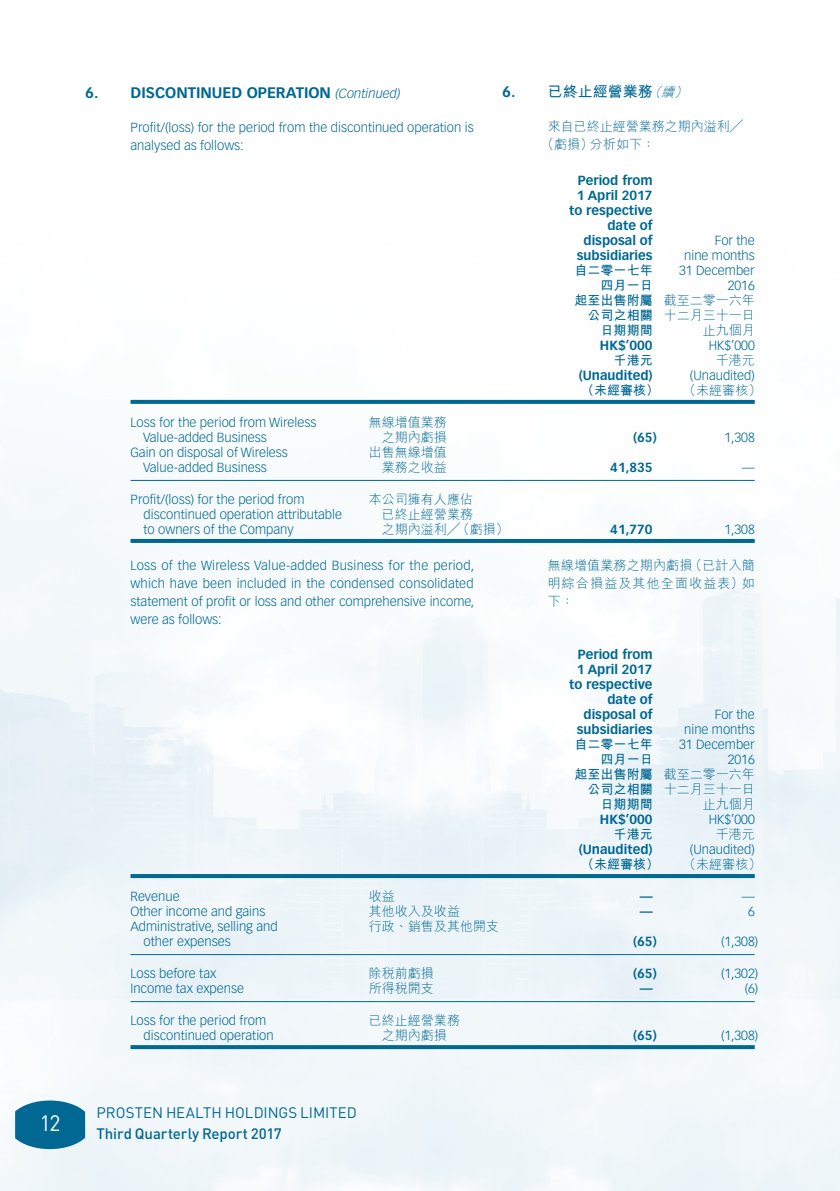
<style>
.page{position:relative;width:840px;height:1191px;background:#fff}
.page>*{position:absolute;margin:0;border:0;box-sizing:border-box;transform-origin:0 0}
.t1{font:22px "DIN";color:#fff;scale:.95 1}
.Notes_Subhead_1{font:700 15px "Vectora LT Std";color:#006893}
.t2{font:15px "DIN";color:#006893}
.t3{font:500 15px "DIN";letter-spacing:-.005em;color:#006893}
.附註_副標題1{font:700 15px "M Hei HK";color:#006893}
.Notes_Table_2_colume{font:300 13px "Vectora LT Std";color:#006893}
.Notes{font:300 13px/18px "Vectora LT Std";color:#006893}
.Notes_Table_2_colume-2{font:700 13px "Vectora LT Std";color:#006893}
.Notes_Table_2_colume-3{font:300 13px "M Hei HK";color:#006893}
.附註{font:300 13px/18px "M Hei HK";letter-spacing:.01em;color:#006893;text-align:justify}
.Notes_Table_2_colume-4{font:700 13px "M Hei HK";color:#006893}
.s1{font-weight:300;font-style:italic;font-size:13px}
.s2{font-family:"Vectora LT Std"}
.s3{font-weight:700}
</style>
<div class="page">
<img style="left:0;top:399px;width:838px;height:792px">
<svg style="left:15px;top:1100px;width:70px;height:49px;background:#227ca1"></svg>
<svg style="left:130px;top:400px;width:624px;height:4px;background:#066b95"></svg>
<hr style="left:130px;top:480px;width:624px;height:1px;background:#006893">
<svg style="left:130px;top:539px;width:624px;height:4px;background:#036a94"></svg>
<svg style="left:130px;top:874px;width:624px;height:4px;background:#036a94"></svg>
<hr style="left:130px;top:954px;width:624px;height:1px;background:#006893">
<hr style="left:130px;top:1001px;width:624px;height:1px;background:#006893">
<svg style="left:130px;top:1045px;width:624px;height:4px;background:#076c96"></svg>
<h1 class="t1" style="left:40px;top:1109px;width:23px">12</h1>
<p class="Notes_Subhead_1" style="left:85px;top:83px;width:317px">6. DISCONTINUED OPERATION <span class="s1">(Continued)</span></p>
<p class="Notes" style="left:130px;top:118px;width:344px">Profit/(loss) for the period from the discontinued operation is analysed as follows:</p>
<p class="附註_副標題1" style="left:502px;top:80px;width:190px"><span class="s2">6.</span> 已終止經營業務<span class="s1">（續）</span></p>
<p class="附註" style="left:547px;top:117px;width:196px">來自已終止經營業務之期內溢利╱</p>
<p class="附註" style="left:541px;top:135px;width:115px">（虧損）分析如下：</p>
<p class="Notes_Table_2_colume-2" style="left:577px;top:173px;width:76px">Period from</p>
<p class="Notes_Table_2_colume-2" style="left:576px;top:188px;width:77px">1 April 2017</p>
<p class="Notes_Table_2_colume-2" style="left:568px;top:203px;width:85px">to respective</p>
<p class="Notes_Table_2_colume-2" style="left:607px;top:218px;width:47px">date of</p>
<p class="Notes_Table_2_colume-2" style="left:583px;top:233px;width:71px">disposal of</p>
<p class="Notes_Table_2_colume" style="left:714px;top:233px;width:42px">For the</p>
<p class="Notes_Table_2_colume-2" style="left:576px;top:248px;width:77px">subsidiaries</p>
<p class="Notes_Table_2_colume" style="left:683px;top:248px;width:72px">nine months</p>
<p class="Notes_Table_2_colume-4" style="left:574px;top:261px;width:79px">自二零一七年</p>
<p class="Notes_Table_2_colume" style="left:678px;top:263px;width:77px">31 December</p>
<p class="Notes_Table_2_colume-4" style="left:600px;top:276px;width:53px">四月一日</p>
<p class="Notes_Table_2_colume" style="left:727px;top:278px;width:29px">2016</p>
<p class="Notes_Table_2_colume-3" style="left:574px;top:294px;width:182px"><span class="s3">起至出售附屬</span> 截至二零一六年</p>
<p class="Notes_Table_2_colume-3" style="left:587px;top:309px;width:169px"><span class="s3">公司之相關</span> 十二月三十一日</p>
<p class="Notes_Table_2_colume-4" style="left:600px;top:321px;width:53px">日期期間</p>
<p class="Notes_Table_2_colume-3" style="left:702px;top:324px;width:53px">止九個月</p>
<p class="Notes_Table_2_colume-2" style="left:599px;top:338px;width:54px">HK$’000</p>
<p class="Notes_Table_2_colume" style="left:708px;top:338px;width:48px">HK$’000</p>
<p class="Notes_Table_2_colume-4" style="left:613px;top:351px;width:40px">千港元</p>
<p class="Notes_Table_2_colume-3" style="left:715px;top:354px;width:40px">千港元</p>
<p class="Notes_Table_2_colume-2" style="left:578px;top:368px;width:75px">(Unaudited)</p>
<p class="Notes_Table_2_colume" style="left:689px;top:368px;width:66px">(Unaudited)</p>
<p class="Notes_Table_2_colume-4" style="left:580px;top:381px;width:79px">（未經審核）</p>
<p class="Notes_Table_2_colume-3" style="left:683px;top:384px;width:79px">（未經審核）</p>
<p class="Notes_Table_2_colume" style="left:130px;top:415px;width:187px">Loss for the period from Wireless</p>
<p class="Notes_Table_2_colume-3" style="left:369px;top:416px;width:79px">無線增值業務</p>
<p class="Notes_Table_2_colume" style="left:143px;top:430px;width:125px">Value-added Business</p>
<p class="Notes_Table_2_colume-3" style="left:382px;top:431px;width:66px">之期內虧損</p>
<p class="Notes_Table_2_colume-2" style="left:632px;top:430px;width:25px">(65)</p>
<p class="Notes_Table_2_colume" style="left:724px;top:430px;width:32px">1,308</p>
<p class="Notes_Table_2_colume" style="left:130px;top:445px;width:159px">Gain on disposal of Wireless</p>
<p class="Notes_Table_2_colume-3" style="left:369px;top:446px;width:79px">出售無線增值</p>
<p class="Notes_Table_2_colume" style="left:143px;top:460px;width:125px">Value-added Business</p>
<p class="Notes_Table_2_colume-3" style="left:382px;top:461px;width:66px">業務之收益</p>
<p class="Notes_Table_2_colume-2" style="left:610px;top:460px;width:44px">41,835</p>
<p class="Notes_Table_2_colume" style="left:741px;top:460px;width:14px">—</p>
<p class="Notes_Table_2_colume" style="left:130px;top:492px;width:175px">Profit/(loss) for the period from</p>
<p class="Notes_Table_2_colume-3" style="left:369px;top:493px;width:105px">本公司擁有人應佔</p>
<p class="Notes_Table_2_colume" style="left:143px;top:507px;width:200px">discontinued operation attributable</p>
<p class="Notes_Table_2_colume-3" style="left:382px;top:508px;width:92px">已終止經營業務</p>
<p class="Notes_Table_2_colume" style="left:143px;top:522px;width:152px">to owners of the Company</p>
<p class="Notes_Table_2_colume-3" style="left:382px;top:523px;width:128px">之期內溢利╱（虧損）</p>
<p class="Notes_Table_2_colume-2" style="left:610px;top:522px;width:44px">41,770</p>
<p class="Notes_Table_2_colume" style="left:724px;top:522px;width:32px">1,308</p>
<p class="Notes" style="left:130px;top:556px;width:345px;text-align:justify">Loss of the Wireless Value-added Business for the period, which have been included in the condensed consolidated statement of profit or loss and other comprehensive income, were as follows:</p>
<p class="Notes_Table_2_colume-2" style="left:577px;top:647px;width:76px">Period from</p>
<p class="Notes_Table_2_colume-2" style="left:576px;top:662px;width:77px">1 April 2017</p>
<p class="Notes_Table_2_colume-2" style="left:568px;top:677px;width:85px">to respective</p>
<p class="Notes_Table_2_colume-2" style="left:607px;top:692px;width:47px">date of</p>
<p class="Notes_Table_2_colume-2" style="left:583px;top:707px;width:71px">disposal of</p>
<p class="Notes_Table_2_colume" style="left:714px;top:707px;width:42px">For the</p>
<p class="Notes_Table_2_colume-2" style="left:576px;top:722px;width:77px">subsidiaries</p>
<p class="Notes_Table_2_colume" style="left:683px;top:722px;width:72px">nine months</p>
<p class="Notes_Table_2_colume-4" style="left:574px;top:735px;width:79px">自二零一七年</p>
<p class="Notes_Table_2_colume" style="left:678px;top:737px;width:77px">31 December</p>
<p class="Notes_Table_2_colume-4" style="left:600px;top:750px;width:53px">四月一日</p>
<p class="Notes_Table_2_colume" style="left:727px;top:752px;width:29px">2016</p>
<p class="Notes_Table_2_colume-3" style="left:574px;top:768px;width:182px"><span class="s3">起至出售附屬</span> 截至二零一六年</p>
<p class="Notes_Table_2_colume-3" style="left:587px;top:783px;width:169px"><span class="s3">公司之相關</span> 十二月三十一日</p>
<p class="Notes_Table_2_colume-4" style="left:600px;top:795px;width:53px">日期期間</p>
<p class="Notes_Table_2_colume-3" style="left:702px;top:798px;width:53px">止九個月</p>
<p class="Notes_Table_2_colume-2" style="left:599px;top:812px;width:54px">HK$’000</p>
<p class="Notes_Table_2_colume" style="left:708px;top:812px;width:48px">HK$’000</p>
<p class="Notes_Table_2_colume-4" style="left:613px;top:825px;width:40px">千港元</p>
<p class="Notes_Table_2_colume-3" style="left:715px;top:828px;width:40px">千港元</p>
<p class="Notes_Table_2_colume-2" style="left:578px;top:842px;width:75px">(Unaudited)</p>
<p class="Notes_Table_2_colume" style="left:689px;top:842px;width:66px">(Unaudited)</p>
<p class="Notes_Table_2_colume-4" style="left:580px;top:855px;width:79px">（未經審核）</p>
<p class="Notes_Table_2_colume-3" style="left:683px;top:858px;width:79px">（未經審核）</p>
<p class="Notes_Table_2_colume" style="left:130px;top:889px;width:51px">Revenue</p>
<p class="Notes_Table_2_colume-3" style="left:369px;top:890px;width:27px">收益</p>
<p class="Notes_Table_2_colume-2" style="left:639px;top:889px;width:14px">—</p>
<p class="Notes_Table_2_colume" style="left:741px;top:889px;width:14px">—</p>
<p class="Notes_Table_2_colume" style="left:130px;top:904px;width:136px">Other income and gains</p>
<p class="Notes_Table_2_colume-3" style="left:369px;top:905px;width:92px">其他收入及收益</p>
<p class="Notes_Table_2_colume-2" style="left:639px;top:904px;width:14px">—</p>
<p class="Notes_Table_2_colume" style="left:747px;top:904px;width:8px">6</p>
<p class="Notes_Table_2_colume" style="left:130px;top:919px;width:148px">Administrative, selling and</p>
<p class="Notes_Table_2_colume-3" style="left:369px;top:920px;width:131px">行政、銷售及其他開支</p>
<p class="Notes_Table_2_colume" style="left:143px;top:934px;width:89px">other expenses</p>
<p class="Notes_Table_2_colume-2" style="left:632px;top:934px;width:25px">(65)</p>
<p class="Notes_Table_2_colume" style="left:720px;top:934px;width:39px">(1,308)</p>
<p class="Notes_Table_2_colume" style="left:130px;top:966px;width:87px">Loss before tax</p>
<p class="Notes_Table_2_colume-3" style="left:369px;top:967px;width:66px">除稅前虧損</p>
<p class="Notes_Table_2_colume-2" style="left:632px;top:966px;width:25px">(65)</p>
<p class="Notes_Table_2_colume" style="left:720px;top:966px;width:39px">(1,302)</p>
<p class="Notes_Table_2_colume" style="left:130px;top:981px;width:115px">Income tax expense</p>
<p class="Notes_Table_2_colume-3" style="left:369px;top:982px;width:66px">所得稅開支</p>
<p class="Notes_Table_2_colume-2" style="left:639px;top:981px;width:14px">—</p>
<p class="Notes_Table_2_colume" style="left:744px;top:981px;width:15px">(6)</p>
<p class="Notes_Table_2_colume" style="left:130px;top:1013px;width:137px">Loss for the period from</p>
<p class="Notes_Table_2_colume-3" style="left:369px;top:1014px;width:92px">已終止經營業務</p>
<p class="Notes_Table_2_colume" style="left:143px;top:1028px;width:132px">discontinued operation</p>
<p class="Notes_Table_2_colume-3" style="left:382px;top:1029px;width:66px">之期內虧損</p>
<p class="Notes_Table_2_colume-2" style="left:632px;top:1028px;width:25px">(65)</p>
<p class="Notes_Table_2_colume" style="left:720px;top:1028px;width:39px">(1,308)</p>
<p class="附註" style="left:547px;top:556px;width:208px">無線增值業務之期內虧損（已計入簡明綜合損益及其他全面收益表）如下：</p>
<p class="t2" style="left:96px;top:1103px;width:262px">PROSTEN HEALTH HOLDINGS LIMITED</p>
<p class="t3" style="left:96px;top:1124px;width:187px">Third Quarterly Report 2017</p>
</div>
